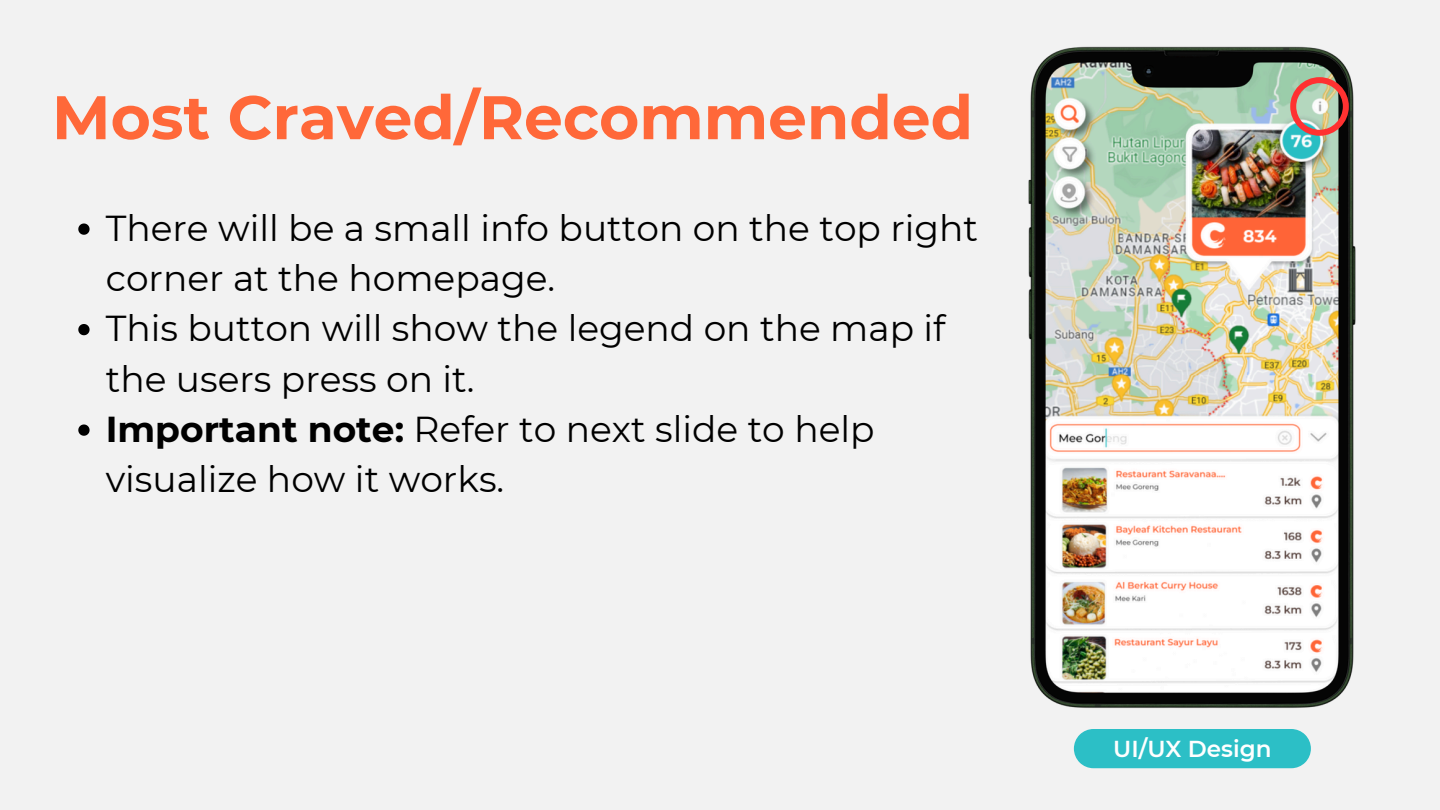
<style>
.page{position:relative;width:1440px;height:810px;background:#f2f2f2}
.page>*{position:absolute;margin:0;border:0;box-sizing:border-box;transform-origin:0 0}
.t1{font:700 61.4px "Montserrat";color:#ff6839}
.t2{font:36px/50.2px "Montserrat";color:#000}
.t3{font:600 23px "Montserrat";color:#fff}
.s1{font-weight:700}
</style>
<div class="page">
<img style="left:1028px;top:46px;width:328px;height:662px">
<svg style="left:1290px;top:77px;width:59px;height:59px;background:#b38e7f"></svg>
<svg style="left:78px;top:224px;width:12px;height:11px"></svg>
<svg style="left:78px;top:324px;width:12px;height:11px"></svg>
<svg style="left:78px;top:424px;width:12px;height:12px"></svg>
<div style="left:1074px;top:729px;width:237px;height:39px;background:#2cbfc6"></div>
<p class="t1" style="left:52px;top:80px;width:923px">Most Craved/Recommended</p>
<h1 class="t2" style="left:106px;top:203px;width:874px">There will be a small info button on the top right corner at the homepage.</h1>
<p class="t2" style="left:106px;top:303px;width:841px">This button will show the legend on the map if the users press on it.</p>
<p class="t2" style="left:106px;top:404px;width:770px"><span class="s1">Important note:</span> Refer to next slide to help visualize how it works.</p>
<p class="t3" style="left:1113px;top:734px;width:160px">UI/UX Design</p>
</div>
